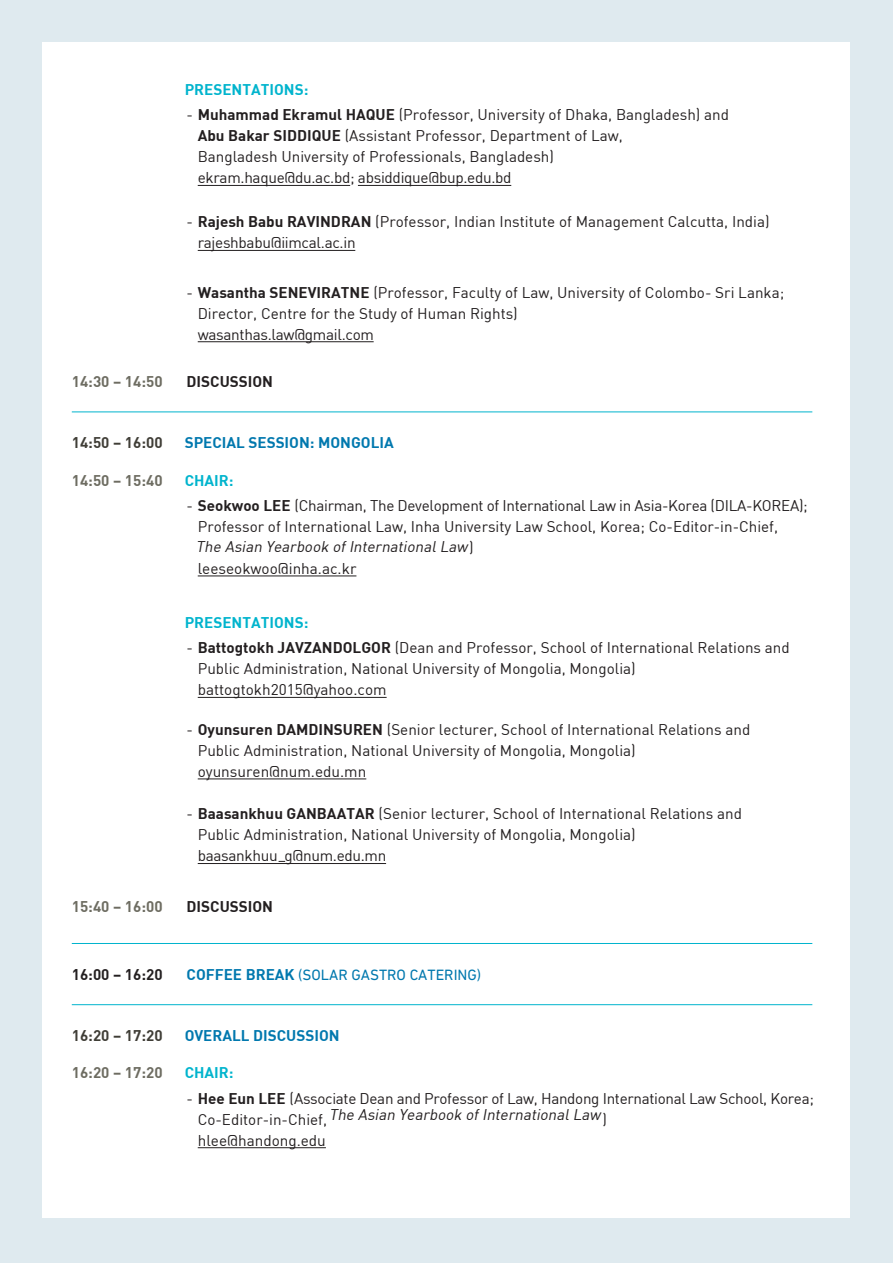
<style>
.page{position:relative;width:893px;height:1263px;background:#dfeaef}
.page>*{position:absolute;margin:0;border:0;box-sizing:border-box;transform-origin:0 0}
.t1{font:15.3px "Dinreg";letter-spacing:-.02em;color:#231f20}
.t2{font:15.3px "Dinreg";color:#231f20}
.t3{font:15.15px/21px "Dinreg";color:#231f20}
.t4{font:15.15px/21px "Dinreg";letter-spacing:-.02em;color:#231f20}
.t5{font:15.15px "Dinbol";color:#6d6c61}
.t6{font:15.15px "Dinbol";color:#0078ae}
.t7{font:15.15px "Dinbol";color:#00b4cd}
.t8{font:italic 15.15px "Dinreg";color:#231f20}
.t9{font:15.15px "DIN Next LT Pro";color:#0078ae}
.t10{font:15.15px "Dinbol";color:#231f20}
.t11{font:15.15px "Dinbol";color:#3f3d36}
.s1{font-family:"Dinbol"}
.s2{font-style:italic}
.s3{color:rgb(35 31 32/0)}
</style>
<div class="page">
<div style="left:43px;top:43px;width:807px;height:1175px;background:#fff"></div>
<hr style="left:198px;top:697px;width:189px;height:1px;background:#231f20">
<hr style="left:198px;top:778px;width:168px;height:1px;background:#231f20">
<hr style="left:198px;top:863px;width:188px;height:1px;background:#231f20">
<hr style="left:72px;top:412px;width:740px;height:1px;background:#00b4cd">
<hr style="left:198px;top:575px;width:158px;height:1px;background:#231f20">
<hr style="left:198px;top:341px;width:176px;height:1px;background:#231f20">
<hr style="left:198px;top:185px;width:152px;height:1px;background:#231f20">
<hr style="left:358px;top:185px;width:153px;height:1px;background:#231f20">
<hr style="left:198px;top:250px;width:157px;height:1px;background:#231f20">
<hr style="left:198px;top:1147px;width:128px;height:1px;background:#231f20">
<hr style="left:72px;top:1004px;width:740px;height:1px;background:#00b4cd">
<hr style="left:72px;top:943px;width:740px;height:1px;background:#00b4cd">
<p class="t7" style="left:185px;top:80px;width:125px">PRESENTATIONS:</p>
<p class="t3" style="left:198px;top:104px;width:533px;text-indent:-11px">- <span class="s1">Muhammad Ekramul HAQUE</span> (Professor, University of Dhaka, Bangladesh) and<br><span class="s1">Abu Bakar SIDDIQUE</span> (Assistant Professor, Department of Law,<br>Bangladesh University of Professionals, Bangladesh)</p>
<p class="t1" style="left:198px;top:168px;width:315px">ekram.haque@du.ac.bd; absiddique@bup.edu.bd</p>
<p class="t3" style="left:187px;top:211px;width:584px">- <span class="s1">Rajesh Babu RAVINDRAN</span> (Professor, Indian Institute of Management Calcutta, India)</p>
<p class="t1" style="left:198px;top:233px;width:159px">rajeshbabu@iimcal.ac.in</p>
<p class="t5" style="left:72px;top:371px;width:92px">14:30 – 14:50</p>
<p class="t3" style="left:198px;top:281px;width:588px;text-indent:-11px">- <span class="s1">Wasantha SENEVIRATNE</span> (Professor, Faculty of Law, University of Colombo- Sri Lanka;<br>Director, Centre for the Study of Human Rights)</p>
<p class="t1" style="left:198px;top:324px;width:178px">wasanthas.law@gmail.com</p>
<p class="t10" style="left:187px;top:371px;width:88px">DISCUSSION</p>
<p class="t11" style="left:72px;top:433px;width:92px">14:50 – 16:00</p>
<p class="t6" style="left:185px;top:433px;width:211px">SPECIAL SESSION: MONGOLIA</p>
<p class="t7" style="left:185px;top:470px;width:50px">CHAIR:</p>
<p class="t5" style="left:72px;top:470px;width:92px">14:50 – 15:40</p>
<p class="t3" style="left:196px;top:495px;width:613px;text-indent:-9px">- <span class="s1">Seokwoo LEE</span> (Chairman, The Development of International Law in Asia-Korea (DILA-KOREA);<br>Professor of International Law, Inha University Law School, Korea; Co-Editor-in-Chief,<br><span class="s2">The Asian Yearbook of International Law</span>)</p>
<p class="t2" style="left:198px;top:559px;width:160px">leeseokwoo@inha.ac.kr</p>
<p class="t7" style="left:185px;top:613px;width:125px">PRESENTATIONS:</p>
<p class="t3" style="left:198px;top:637px;width:593px;text-indent:-11px">- <span class="s1">Battogtokh JAVZANDOLGOR</span> (Dean and Professor, School of International Relations and<br>Public Administration, National University of Mongolia, Mongolia)</p>
<p class="t2" style="left:198px;top:680px;width:190px">battogtokh2015@yahoo.com</p>
<p class="t3" style="left:198px;top:718px;width:554px;text-indent:-11px">- <span class="s1">Oyunsuren DAMDINSUREN</span> (Senior lecturer, School of International Relations and<br>Public Administration, National University of Mongolia, Mongolia)</p>
<p class="t2" style="left:198px;top:762px;width:170px">oyunsuren@num.edu.mn</p>
<p class="t3" style="left:198px;top:803px;width:546px;text-indent:-11px">- <span class="s1">Baasankhuu GANBAATAR</span> (Senior lecturer, School of International Relations and<br>Public Administration, National University of Mongolia, Mongolia)</p>
<p class="t1" style="left:198px;top:846px;width:190px">baasankhuu g@num.edu.mn</p>
<p class="t5" style="left:72px;top:896px;width:92px">15:40 – 16:00</p>
<p class="t10" style="left:187px;top:896px;width:88px">DISCUSSION</p>
<p class="t10" style="left:72px;top:964px;width:92px">16:00 – 16:20</p>
<p class="t9" style="left:187px;top:966px;width:296px"><span class="s1">COFFEE BREAK</span> (SOLAR GASTRO CATERING)</p>
<p class="t11" style="left:72px;top:1026px;width:92px">16:20 – 17:20</p>
<p class="t6" style="left:185px;top:1026px;width:156px">OVERALL DISCUSSION</p>
<p class="t7" style="left:185px;top:1063px;width:50px">CHAIR:</p>
<p class="t4" style="left:198px;top:1087px;width:618px;text-indent:-11px">- <span class="s1">Hee Eun LEE</span> (Associate Dean and Professor of Law, Handong International Law School, Korea;<br>Co-Editor-in-Chief, <span class="s3">The Asian Yearbook of International Law</span>)</p>
<p class="t2" style="left:198px;top:1130px;width:130px">hlee@handong.edu</p>
<p class="t5" style="left:72px;top:1063px;width:92px">16:20 – 17:20</p>
<p class="t8" style="left:329px;top:1105px;width:276px">The Asian Yearbook ofInternationalLaw</p>
</div>
